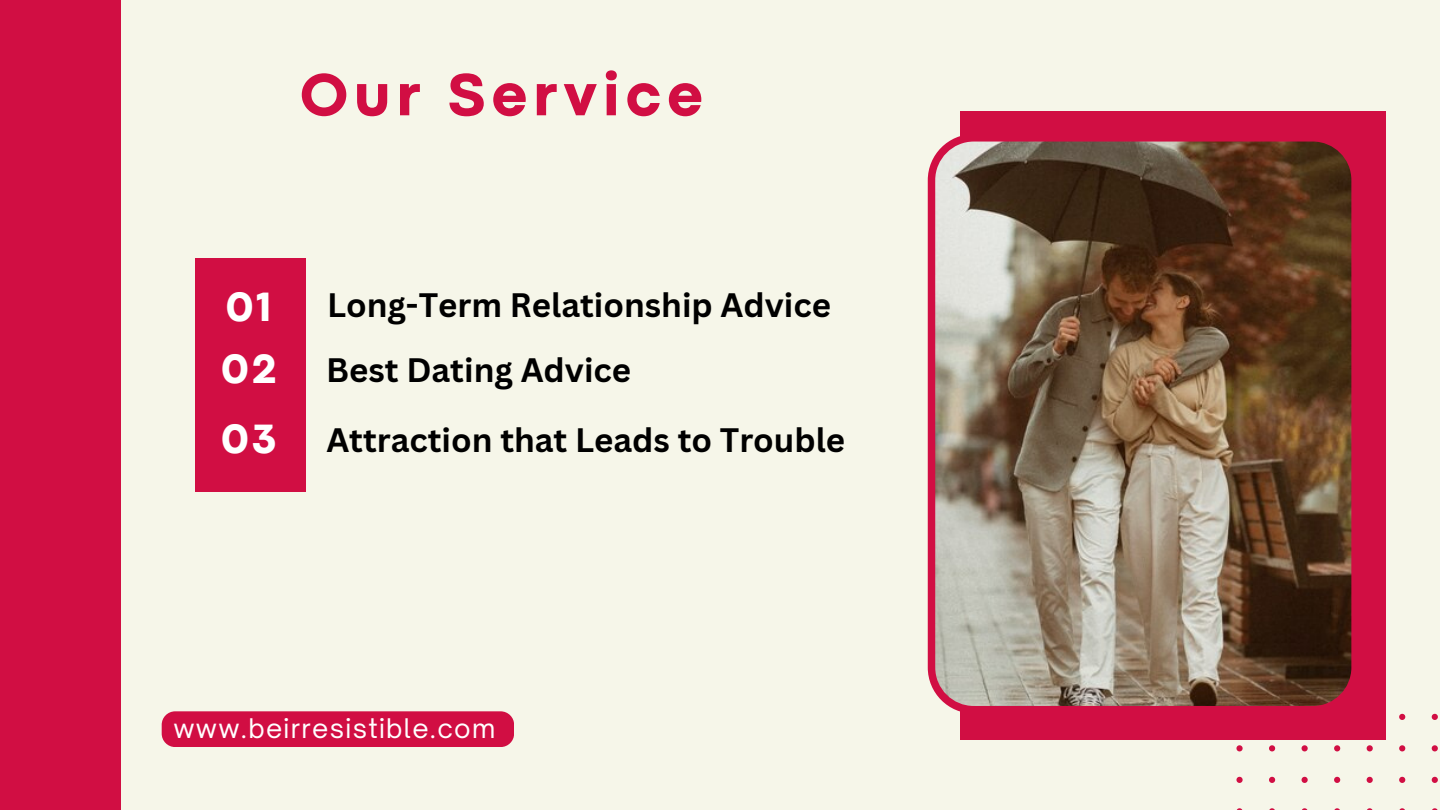
<style>
.page{position:relative;width:1440px;height:810px;background:#f6f6e9}
.page>*{position:absolute;margin:0;border:0;box-sizing:border-box;transform-origin:0 0}
.t1{font:800 61.7px "Codec Pro";letter-spacing:.1em;color:#d10e43}
.t2{font:800 42.7px "Codec Pro";color:#fff}
.t3{font:700 33px "Canva Sans";color:#000}
.t4{font:25.9px "Open Sauce One";letter-spacing:.05em;color:#fff}
</style>
<div class="page">
<div style="left:195px;top:258px;width:110px;height:234px;background:#d10e43"></div>
<div style="left:0;top:0;width:122px;height:810px;background:#d10e43"></div>
<div style="left:960px;top:111px;width:426px;height:629px;background:#d10e43"></div>
<svg style="left:1236px;top:714px;width:202px;height:96px"></svg>
<div style="left:162px;top:711px;width:352px;height:36px;background:#d10e43;border-radius:14px"></div>
<svg style="left:928px;top:136px;width:424px;height:576px;background:#816654"></svg>
<p class="t1" style="left:300px;top:73px;width:404px">Our Service</p>
<p class="t2" style="left:226px;top:291px;width:47px">01</p>
<p class="t2" style="left:221px;top:354px;width:56px">02</p>
<h2 class="t2" style="left:222px;top:424px;width:56px">03</h2>
<h2 class="t3" style="left:327px;top:281px;width:506px">Long-Term Relationship Advice</h2>
<h2 class="t3" style="left:326px;top:347px;width:307px">Best Dating Advice</h2>
<p class="t3" style="left:326px;top:417px;width:520px">Attraction that Leads to Trouble</p>
<p class="t4" style="left:173px;top:712px;width:324px">www.beirresistible.com</p>
</div>
